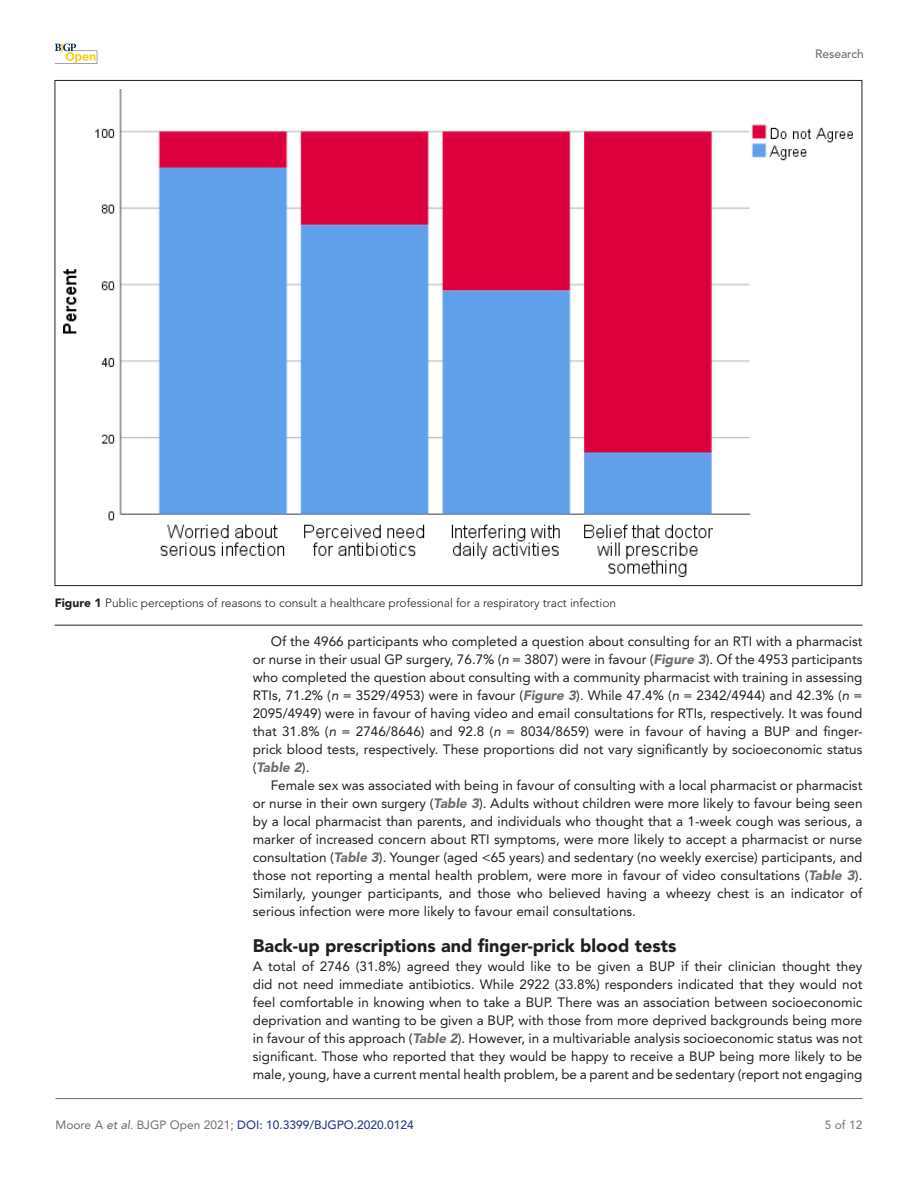
<style>
.page{position:relative;width:918px;height:1188px;background:#fff}
.page>*{position:absolute;margin:0;border:0;box-sizing:border-box;transform-origin:0 0}
.t1{font:900 18px "Avenir LT Std";color:#231f20}
.t2{font:13.5px/18px "Avenir LT Std";color:#231f20;text-align:justify}
.t3{font:300 12px "Avenir LT Std";color:#231f20}
.t4{font:500 12px "Avenir LT Std";color:#283d84}
.t5{font:500 12px "Avenir LT Std";color:#6e6d70}
.t6{font:500 12px "Avenir LT Std";color:#858281}
.s1{font-weight:900}
.s2{font-style:italic}
.s3{font-weight:900;font-style:italic;color:#6e6d70}
.s4{font-weight:400;color:#6e6e6d}
.s5{font-style:italic;color:#6e6e6d}
</style>
<div class="page">
<svg style="left:55px;top:44px;width:42px;height:20px"></svg>
<hr style="left:56px;top:1098px;width:806px;height:1px;background:#6e6e6d">
<hr style="left:55px;top:625px;width:807px;height:1px;background:#231f20">
<img style="left:64px;top:89px;width:789px;height:488px">
<p class="t5" style="left:815px;top:47px;width:50px">Research</p>
<p class="t3" style="left:55px;top:596px;width:563px"><span class="s1">Figure 1</span> Public perceptions of reasons to consult a healthcare professional for a respiratory tract infection</p>
<p class="t2" style="left:253px;top:632px;width:611px;text-indent:18px">Of the 4966 participants who completed a question about consulting for an RTI with a pharmacist or nurse in their usual GP surgery, 76.7% (<span class="s2">n</span> = 3807) were in favour (<span class="s3">Figure 3</span>). Of the 4953 participants who completed the question about consulting with a community pharmacist with training in assessing RTIs, 71.2% (<span class="s2">n</span> = 3529/4953) were in favour (<span class="s3">Figure 3</span>). While 47.4% (<span class="s2">n</span> = 2342/4944) and 42.3% (<span class="s2">n</span> = 2095/4949) were in favour of having video and email consultations for RTIs, respectively. It was found that 31.8% (<span class="s2">n</span> = 2746/8646) and 92.8 (<span class="s2">n</span> = 8034/8659) were in favour of having a BUP and finger&shy;prick blood tests, respectively. These proportions did not vary significantly by socioeconomic status (<span class="s3">Table 2</span>).</p>
<p class="t2" style="left:253px;top:776px;width:611px;text-indent:18px">Female sex was associated with being in favour of consulting with a local pharmacist or pharmacist or nurse in their own surgery (<span class="s3">Table 3</span>). Adults without children were more likely to favour being seen by a local pharmacist than parents, and individuals who thought that a 1-week cough was serious, a marker of increased concern about RTI symptoms, were more likely to accept a pharmacist or nurse consultation (<span class="s3">Table 3</span>). Younger (aged &lt;65 years) and sedentary (no weekly exercise) participants, and those not reporting a mental health problem, were more in favour of video consultations (<span class="s3">Table 3</span>).<br>Similarly, younger participants, and those who believed having a wheezy chest is an indicator of serious infection were more likely to favour email consultations.</p>
<h1 class="t1" style="left:253px;top:935px;width:425px">Back-up prescriptions and finger-prick blood tests</h1>
<p class="t2" style="left:253px;top:958px;width:611px">A total of 2746 (31.8%) agreed they would like to be given a BUP if their clinician thought they did not need immediate antibiotics. While 2922 (33.8%) responders indicated that they would not feel comfortable in knowing when to take a BUP. There was an association between socioeconomic deprivation and wanting to be given a BUP, with those from more deprived backgrounds being more in favour of this approach (<span class="s3">Table 2</span>). However, in a multivariable analysis socioeconomic status was not significant. Those who reported that they would be happy to receive a BUP being more likely to be male, young, have a current mental health problem, be a parent and be sedentary (report not engaging</p>
<p class="t4" style="left:56px;top:1118px;width:360px"><span class="s4">Moore A</span> <span class="s5">et al</span><span class="s4">. BJGP Open 2021;</span> DOI: 10.3399/BJGPO.2020.0124</p>
<p class="t6" style="left:825px;top:1118px;width:39px">5 of 12</p>
</div>
